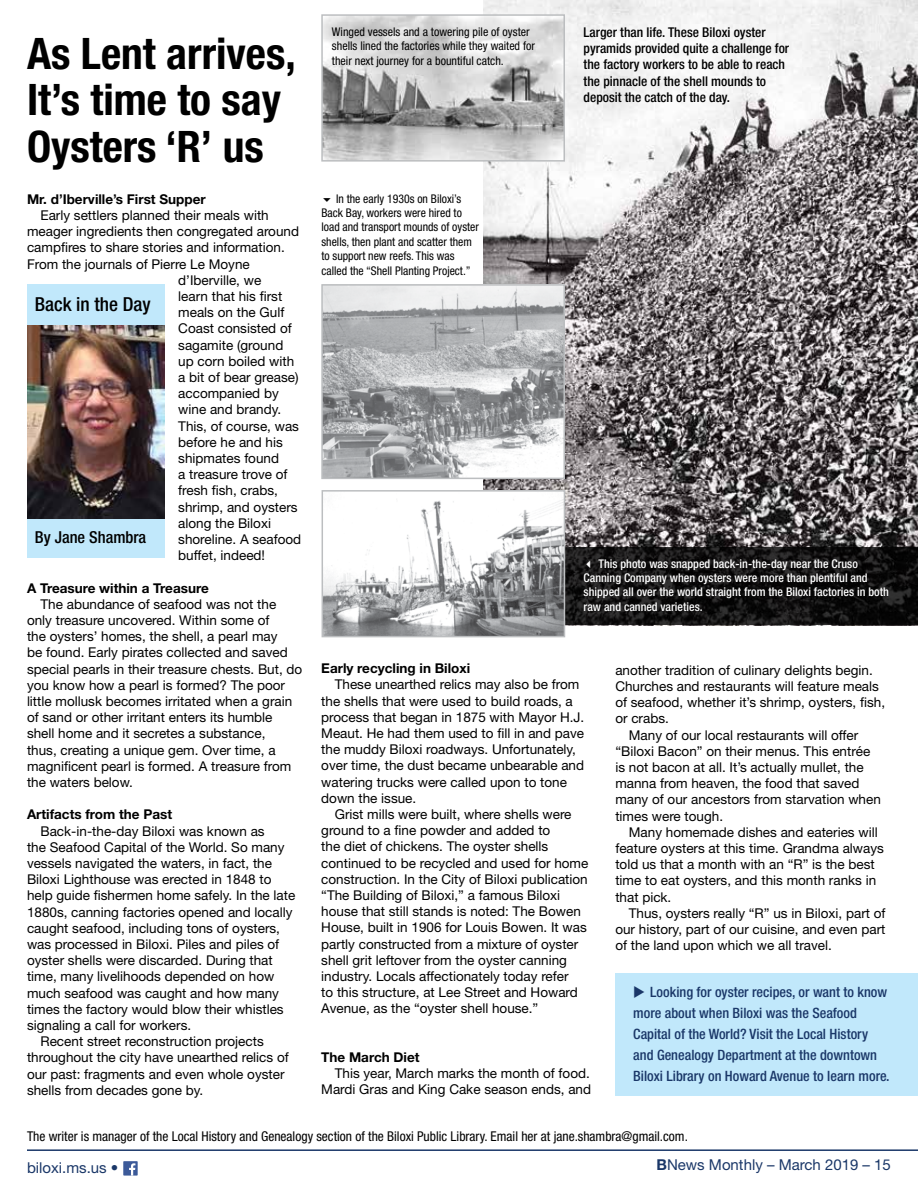
<style>
.page{position:relative;width:918px;height:1188px;background:#fff}
.page>*{position:absolute;margin:0;border:0;box-sizing:border-box;transform-origin:0 0}
.t1{font:700 condensed 43.5px/46.5px "Helvetica Neue";color:#000}
.t2{font:500 condensed 19.35px "Helvetica Neue";color:#000}
.t3{font:500 condensed 16.5px "Helvetica Neue";color:#000}
.t4{font:15px "Helvetica Neue";color:#1a3768}
.t5{font:500 condensed 14.25px/21px "Helvetica Neue";color:#1a3768}
.t6{font:13.5px/16.2px "Helvetica Neue";color:#000}
.t7{font:500 condensed 13.5px/16.2px "Helvetica Neue";color:#000}
.t8{font:condensed 13.5px "Helvetica Neue";color:#000}
.t9{font:700 13.5px "Helvetica Neue";color:#000}
.t10{font:condensed 12px/14.4px "Helvetica Neue";color:#000}
.t11{font:500 condensed 12px/14.4px "Helvetica Neue";color:#fff}
.s1{font-weight:700}
</style>
<div class="page">
<hr style="left:27px;top:1149px;width:891px;height:2px;background:#1a3768">
<div style="left:123px;top:1161px;width:15px;height:15px;background:#3c5a99"></div>
<svg style="left:129px;top:1163px;width:6px;height:13px"></svg>
<img style="left:484px;top:0;width:434px;height:547px">
<div style="left:27px;top:284px;width:138px;height:274px;background:#c1e8fb"></div>
<img style="left:27px;top:326px;width:138px;height:193px">
<svg style="left:565px;top:547px;width:353px;height:78px;background:#131212"></svg>
<div style="left:615px;top:973px;width:303px;height:122px;background:#c1e8fb"></div>
<img style="left:324px;top:17px;width:238px;height:142px">
<div style="left:321px;top:14px;width:244px;height:148px;border:2px solid #bcbec0"></div>
<img style="left:324px;top:287px;width:238px;height:189px">
<div style="left:321px;top:284px;width:244px;height:195px;border:2px solid #bcbec0"></div>
<img style="left:325px;top:493px;width:237px;height:141px">
<div style="left:322px;top:490px;width:243px;height:147px;border:2px solid #bcbec0"></div>
<h1 class="t1" style="left:27px;top:30px;width:270px">As Lent arrives,<br>It’s time to say<br>Oysters ‘R’ us</h1>
<p class="t10" style="left:332px;top:24px;width:205px">Winged vessels and a towering pile of oyster shells lined the factories while they waited for their next journey for a bountiful catch.</p>
<p class="t7" style="left:584px;top:24px;width:207px">Larger than life. These Biloxi oyster pyramids provided quite a challenge for the factory workers to be able to reach the pinnacle of the shell mounds to deposit the catch of the day.</p>
<p class="t9" style="left:27px;top:191px;width:180px">Mr. d’Iberville’s First Supper</p>
<p class="t6" style="left:40px;top:207px;width:230px">Early settlers planned their meals with</p>
<p class="t6" style="left:27px;top:223px;width:274px">meager ingredients then congregated around</p>
<p class="t6" style="left:27px;top:239px;width:259px">campfires to share stories and information.</p>
<p class="t6" style="left:27px;top:256px;width:224px">From the journals of Pierre Le Moyne</p>
<p class="t6" style="left:178px;top:272px;width:84px">d’Iberville, we</p>
<p class="t6" style="left:178px;top:288px;width:106px">learn that his first</p>
<p class="t6" style="left:178px;top:304px;width:108px">meals on the Gulf</p>
<p class="t6" style="left:178px;top:320px;width:115px">Coast consisted of</p>
<p class="t6" style="left:178px;top:337px;width:107px">sagamite (ground</p>
<p class="t6" style="left:178px;top:353px;width:118px">up corn boiled with</p>
<p class="t6" style="left:178px;top:369px;width:122px">a bit of bear grease)</p>
<p class="t6" style="left:178px;top:385px;width:102px">accompanied by</p>
<p class="t6" style="left:178px;top:401px;width:105px">wine and brandy.</p>
<p class="t6" style="left:178px;top:418px;width:122px">This, of course, was</p>
<p class="t6" style="left:178px;top:434px;width:106px">before he and his</p>
<p class="t6" style="left:178px;top:450px;width:102px">shipmates found</p>
<p class="t6" style="left:178px;top:466px;width:111px">a treasure trove of</p>
<p class="t6" style="left:178px;top:482px;width:101px">fresh fish, crabs,</p>
<p class="t6" style="left:178px;top:499px;width:121px">shrimp, and oysters</p>
<p class="t6" style="left:178px;top:515px;width:94px">along the Biloxi</p>
<p class="t6" style="left:178px;top:531px;width:125px">shoreline. A seafood</p>
<p class="t6" style="left:178px;top:547px;width:88px">buffet, indeed!</p>
<p class="t9" style="left:27px;top:580px;width:183px">A Treasure within a Treasure</p>
<p class="t6" style="left:27px;top:596px;width:277px;text-indent:14px">The abundance of seafood was not the only treasure uncovered. Within some of<br>the oysters’ homes, the shell, a pearl may<br>be found. Early pirates collected and saved special pearls in their treasure chests. But, do you know how a pearl is formed? The poor little mollusk becomes irritated when a grain of sand or other irritant enters its humble shell home and it secretes a substance,<br>thus, creating a unique gem. Over time, a magnificent pearl is formed. A treasure from the waters below.</p>
<p class="t9" style="left:27px;top:806px;width:147px">Artifacts from the Past</p>
<p class="t6" style="left:40px;top:823px;width:226px">Back-in-the-day Biloxi was known as</p>
<p class="t6" style="left:27px;top:839px;width:259px">the Seafood Capital of the World. So many</p>
<p class="t6" style="left:27px;top:855px;width:247px">vessels navigated the waters, in fact, the</p>
<p class="t6" style="left:27px;top:871px;width:246px">Biloxi Lighthouse was erected in 1848 to</p>
<p class="t6" style="left:27px;top:887px;width:270px">help guide fishermen home safely. In the late</p>
<p class="t6" style="left:27px;top:904px;width:267px">1880s, canning factories opened and locally</p>
<p class="t6" style="left:27px;top:920px;width:255px">caught seafood, including tons of oysters,</p>
<p class="t6" style="left:27px;top:936px;width:254px">was processed in Biloxi. Piles and piles of</p>
<p class="t6" style="left:27px;top:952px;width:247px">oyster shells were discarded. During that</p>
<p class="t6" style="left:27px;top:968px;width:249px">time, many livelihoods depended on how</p>
<p class="t6" style="left:27px;top:985px;width:254px">much seafood was caught and how many</p>
<p class="t6" style="left:27px;top:1001px;width:258px">times the factory would blow their whistles</p>
<p class="t6" style="left:27px;top:1017px;width:166px">signaling a call for workers.</p>
<p class="t6" style="left:40px;top:1033px;width:225px">Recent street reconstruction projects</p>
<p class="t6" style="left:27px;top:1049px;width:263px">throughout the city have unearthed relics of</p>
<p class="t6" style="left:27px;top:1066px;width:259px">our past: fragments and even whole oyster</p>
<p class="t6" style="left:27px;top:1082px;width:178px">shells from decades gone by.</p>
<p class="t8" style="left:27px;top:1129px;width:662px">The writer is manager of the Local History and Genealogy section of the Biloxi Public Library. Email her at jane.shambra@gmail.com.</p>
<p class="t10" style="left:322px;top:191px;width:159px;text-indent:15px">In the early 1930s on Biloxi’s Back Bay, workers were hired to load and transport mounds of oyster shells, then plant and scatter them to support new reefs. This was called the “Shell Planting Project.”</p>
<h2 class="t2" style="left:35px;top:292px;width:117px">Back in the Day</h2>
<p class="t3" style="left:35px;top:527px;width:113px">By Jane Shambra</p>
<p class="t11" style="left:584px;top:556px;width:307px">✓ This photo was snapped back-in-the-day near the Cruso Canning Company when oysters were more than plentiful and shipped all over the world straight from the Biloxi factories in both raw and canned varieties.</p>
<p class="t9" style="left:321px;top:660px;width:150px">Early recycling in Biloxi</p>
<p class="t6" style="left:321px;top:676px;width:265px;text-indent:14px">These unearthed relics may also be from the shells that were used to build roads, a process that began in 1875 with Mayor H.J.<br>Meaut. He had them used to fill in and pave the muddy Biloxi roadways. Unfortunately, over time, the dust became unbearable and watering trucks were called upon to tone down the issue.</p>
<p class="t6" style="left:321px;top:806px;width:269px;text-indent:14px">Grist mills were built, where shells were ground to a fine powder and added to<br>the diet of chickens. The oyster shells continued to be recycled and used for home construction. In the City of Biloxi publication “The Building of Biloxi,” a famous Biloxi house that still stands is noted: The Bowen House, built in 1906 for Louis Bowen. It was partly constructed from a mixture of oyster shell grit leftover from the oyster canning industry. Locals affectionately today refer<br>to this structure, at Lee Street and Howard Avenue, as the “oyster shell house.”</p>
<p class="t9" style="left:321px;top:1049px;width:100px">The March Diet</p>
<p class="t6" style="left:321px;top:1065px;width:271px;text-align:right">This year, March marks the month of food.<br>Mardi Gras and King Cake season ends, and</p>
<p class="t6" style="left:615px;top:662px;width:259px">another tradition of culinary delights begin.</p>
<p class="t6" style="left:615px;top:678px;width:265px">Churches and restaurants will feature meals</p>
<p class="t6" style="left:615px;top:694px;width:271px">of seafood, whether it’s shrimp, oysters, fish,</p>
<p class="t6" style="left:615px;top:710px;width:55px">or crabs.</p>
<p class="t6" style="left:629px;top:727px;width:231px">Many of our local restaurants will offer</p>
<p class="t6" style="left:615px;top:743px;width:257px">“Biloxi Bacon” on their menus. This entrée</p>
<p class="t6" style="left:615px;top:759px;width:250px">is not bacon at all. It’s actually mullet, the</p>
<p class="t6" style="left:615px;top:775px;width:246px">manna from heaven, the food that saved</p>
<p class="t6" style="left:615px;top:791px;width:267px">many of our ancestors from starvation when</p>
<p class="t6" style="left:615px;top:808px;width:109px">times were tough.</p>
<p class="t6" style="left:629px;top:824px;width:250px">Many homemade dishes and eateries will</p>
<p class="t6" style="left:615px;top:840px;width:270px">feature oysters at this time. Grandma always</p>
<p class="t6" style="left:615px;top:856px;width:261px">told us that a month with an “R” is the best</p>
<p class="t6" style="left:615px;top:872px;width:262px">time to eat oysters, and this month ranks in</p>
<p class="t6" style="left:615px;top:889px;width:58px">that pick.</p>
<p class="t6" style="left:629px;top:905px;width:258px">Thus, oysters really “R” us in Biloxi, part of</p>
<p class="t6" style="left:615px;top:921px;width:272px">our history, part of our cuisine, and even part</p>
<p class="t6" style="left:615px;top:937px;width:218px">of the land upon which we all travel.</p>
<p class="t5" style="left:633px;top:981px;width:258px">◆ Looking for oyster recipes, or want to know more about when Biloxi was the Seafood Capital of the World? Visit the Local History and Genealogy Department at the downtown Biloxi Library on Howard Avenue to learn more.</p>
<p class="t4" style="left:27px;top:1159px;width:93px">biloxi.ms.us •</p>
<p class="t4" style="left:656px;top:1156px;width:236px"><span class="s1">B</span>News Monthly – March 2019 – 15</p>
</div>
